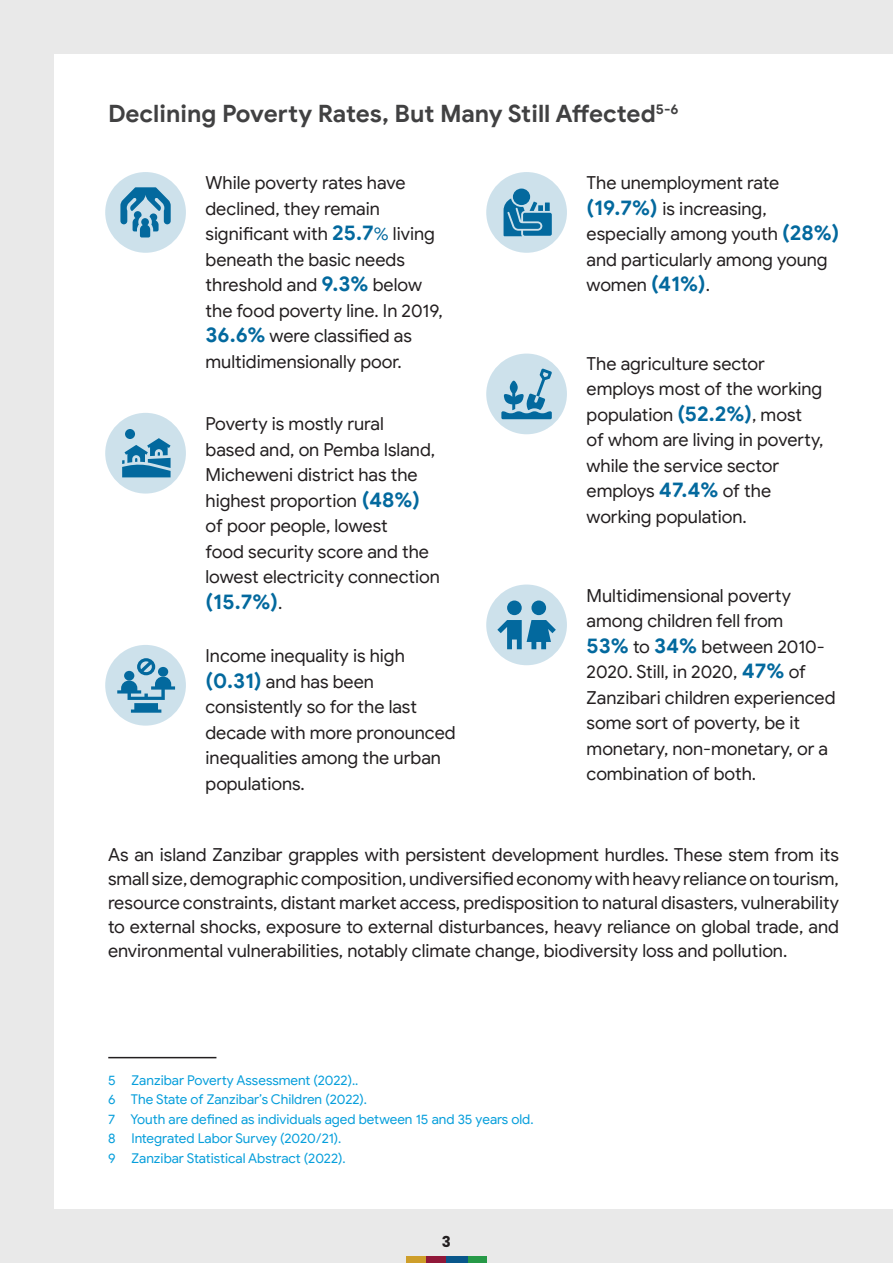
<style>
.page{position:relative;width:893px;height:1263px;background:#e9e9e9}
.page>*{position:absolute;margin:0;border:0;box-sizing:border-box;transform-origin:0 0}
.t1{font:700 24px "Google Sans";color:#414142}
.t2{font:700 21px "Google Sans";color:#03699e}
.t3{font:18px/25.5px "Google Sans";color:#231f20}
.t4{font:700 15px "Poppins";color:#231f20}
.t5{font:13.5px "Google Sans";color:#069edb}
.s1{font-weight:700;font-size:21px;color:#03699e}
.s2{color:#03699e}
.s3{font-weight:400;font-size:18px;color:#231f20}
</style>
<div class="page">
<div style="left:54px;top:54px;width:839px;height:1155px;background:#fff"></div>
<hr style="left:108px;top:1057px;width:108px;height:1px;background:#231f20">
<div style="left:105px;top:172px;width:81px;height:81px;background:#cde1eb;border-radius:50%"></div>
<div style="left:105px;top:413px;width:81px;height:81px;background:#cde1eb;border-radius:50%"></div>
<div style="left:105px;top:645px;width:81px;height:81px;background:#cde1eb;border-radius:50%"></div>
<div style="left:486px;top:172px;width:81px;height:81px;background:#cde1eb;border-radius:50%"></div>
<div style="left:486px;top:354px;width:81px;height:80px;background:#cde1eb;border-radius:50%"></div>
<div style="left:486px;top:584px;width:81px;height:81px;background:#cde1eb;border-radius:50%"></div>
<div style="left:125px;top:429px;width:10px;height:10px;background:#03699e;border-radius:50%"></div>
<svg style="left:122px;top:438px;width:49px;height:39px"></svg>
<svg style="left:117px;top:658px;width:58px;height:55px"></svg>
<div style="left:513px;top:189px;width:17px;height:16px;background:#03699e;border-radius:50%"></div>
<svg style="left:503px;top:198px;width:49px;height:38px"></svg>
<svg style="left:501px;top:368px;width:51px;height:51px"></svg>
<div style="left:507px;top:600px;width:15px;height:15px;background:#03699e;border-radius:50%"></div>
<svg style="left:497px;top:620px;width:59px;height:29px"></svg>
<div style="left:531px;top:600px;width:15px;height:15px;background:#03699e;border-radius:50%"></div>
<svg style="left:120px;top:187px;width:51px;height:50px"></svg>
<div style="left:406px;top:1256px;width:21px;height:7px;background:#ce9e2a"></div>
<div style="left:426px;top:1256px;width:21px;height:7px;background:#901839"></div>
<div style="left:467px;top:1256px;width:20px;height:7px;background:#269947"></div>
<div style="left:446px;top:1256px;width:22px;height:7px;background:#09578b"></div>
<p class="t1" style="left:108px;top:99px;width:572px">Declining Poverty Rates, But Many Still Affected<sup>5-6</sup></p>
<p class="t3" style="left:206px;top:170px;width:239px">While poverty rates have declined, they remain significant with <span class="s1">25.7</span><span class="s2">%</span> living beneath the basic needs threshold and <span class="s1">9.3%</span> below the food poverty line. In 2019,<br><span class="s1">36.6%</span> were classified as multidimensionally poor.</p>
<p class="t3" style="left:206px;top:411px;width:236px">Poverty is mostly rural<br>based and, on Pemba Island,<br>Micheweni district has the highest proportion <span class="s1">(48%) </span>of poor people, lowest<br>food security score and the lowest electricity connection</p>
<p class="t2" style="left:206px;top:588px;width:78px">(15.7%)<span class="s3">.</span></p>
<p class="t3" style="left:206px;top:643px;width:252px">Income inequality is high <span class="s1">(0.31)</span> and has been consistently so for the last decade with more pronounced inequalities among the urban populations.</p>
<p class="t3" style="left:587px;top:170px;width:254px">The unemployment rate <span class="s1">(19.7%)</span> is increasing, especially among youth <span class="s1">(28%) </span>and particularly among young women <span class="s1">(41%)</span>.</p>
<p class="t3" style="left:587px;top:351px;width:238px">The agriculture sector employs most of the working population <span class="s1">(52.2%)</span>, most of whom are living in poverty, while the service sector employs <span class="s1">47.4%</span> of the working population.</p>
<p class="t3" style="left:587px;top:583px;width:250px">Multidimensional poverty among children fell from<br><span class="s1">53%</span> to <span class="s1">34%</span> between 2010-<br>2020. Still, in 2020, <span class="s1">47%</span> of<br>Zanzibari children experienced some sort of poverty, be it monetary, non-monetary, or a combination of both.</p>
<p class="t3" style="left:108px;top:843px;width:732px;line-height:24px;text-align:justify">As an island Zanzibar grapples with persistent development hurdles. These stem from its small size, demographic composition, undiversified economy with heavy reliance on tourism, resource constraints, distant market access, predisposition to natural disasters, vulnerability to external shocks, exposure to external disturbances, heavy reliance on global trade, and environmental vulnerabilities, notably climate change, biodiversity loss and pollution.</p>
<p class="t5" style="left:108px;top:1072px;width:252px">5 Zanzibar Poverty Assessment (2022)..</p>
<p class="t5" style="left:108px;top:1091px;width:260px">6 The State of Zanzibar’s Children (2022).</p>
<p class="t5" style="left:108px;top:1111px;width:427px">7 Youth are defined as individuals aged between 15 and 35 years old.</p>
<p class="t5" style="left:108px;top:1130px;width:235px">8 Integrated Labor Survey (2020/21).</p>
<p class="t5" style="left:108px;top:1150px;width:239px">9 Zanzibar Statistical Abstract (2022).</p>
<p class="t4" style="left:442px;top:1232px;width:11px">3</p>
</div>
